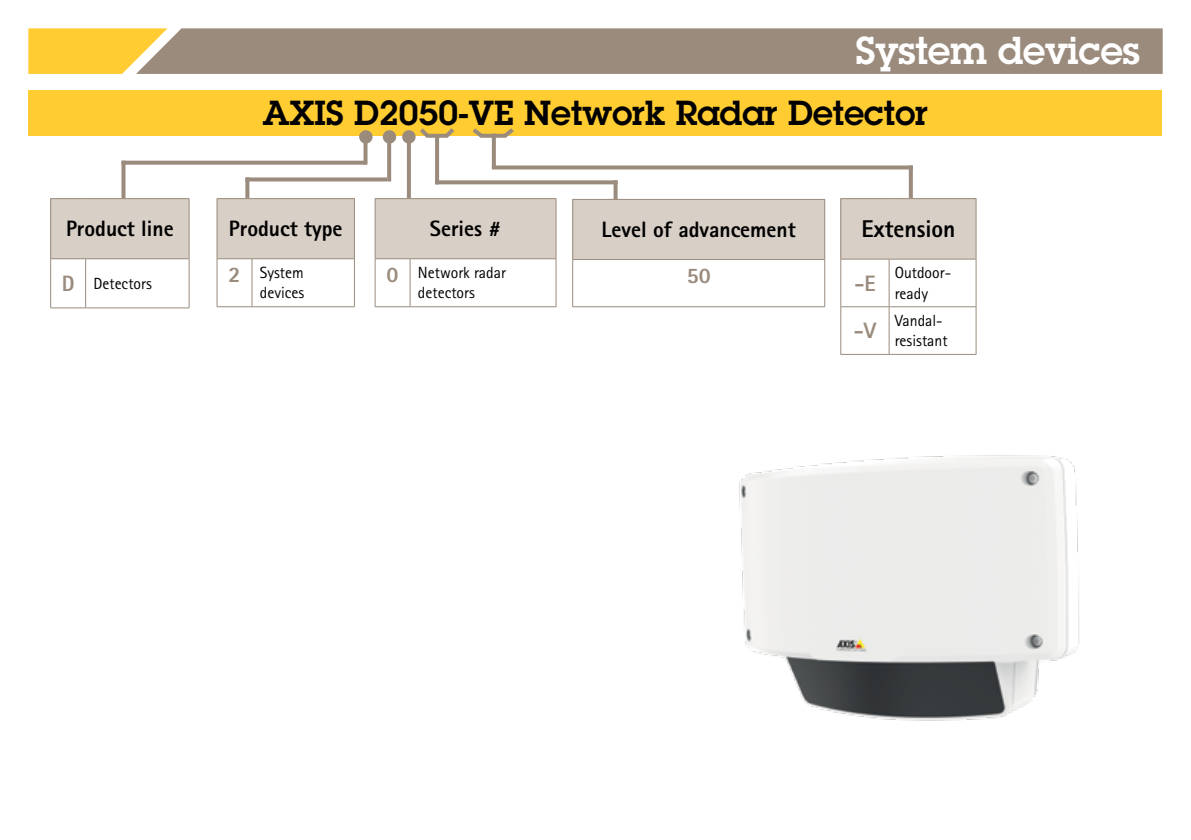
<style>
.page{position:relative;width:1191px;height:840px;background:#fff}
.page>*{position:absolute;margin:0;border:0;box-sizing:border-box;transform-origin:0 0}
.t1{font:600 38px "Lubalin Graph ECG";letter-spacing:-.005em;color:#fff}
.t2{font:600 34px "Lubalin Graph ECG";color:#000}
.t3{font:800 24.2px "Rotis Sans Serif Pro";color:#000}
.t4{font:800 22.2px "Rotis Sans Serif Pro";color:#000}
.t5{font:800 22.2px "Rotis Sans Serif Pro";color:#9a8b7d}
.t6{font:16.2px/20.2px "Rotis Sans Serif Pro";color:#000}
.s1{font-weight:800;font-size:22.2px;color:#9a8b7d}
</style>
<div class="page">
<svg style="left:909px;top:169px;width:4px;height:29px"></svg>
<svg style="left:121px;top:164px;width:4px;height:34px"></svg>
<div style="left:168px;top:28px;width:994px;height:46px;background:#9a8b7d"></div>
<svg style="left:28px;top:28px;width:140px;height:46px;background:#f6cb4a"></svg>
<div style="left:29px;top:90px;width:1133px;height:46px;background:#ffcc31"></div>
<div style="left:51px;top:198px;width:138px;height:60px;background:#d8cfc6"></div>
<hr style="left:50px;top:198px;width:36px;height:1px;background:#9a8b7d">
<hr style="left:50px;top:199px;width:1px;height:59px;background:#9a8b7d">
<hr style="left:86px;top:198px;width:103px;height:1px;background:#9a8b7d">
<hr style="left:189px;top:199px;width:1px;height:59px;background:#9a8b7d">
<hr style="left:50px;top:258px;width:36px;height:1px;background:#9a8b7d">
<hr style="left:50px;top:259px;width:1px;height:48px;background:#9a8b7d">
<hr style="left:86px;top:258px;width:103px;height:1px;background:#9a8b7d">
<hr style="left:85px;top:259px;width:1px;height:48px;background:#9a8b7d">
<hr style="left:189px;top:259px;width:1px;height:48px;background:#9a8b7d">
<hr style="left:50px;top:307px;width:36px;height:1px;background:#9a8b7d">
<hr style="left:86px;top:307px;width:103px;height:1px;background:#9a8b7d">
<div style="left:840px;top:198px;width:136px;height:61px;background:#d8cfc6"></div>
<hr style="left:841px;top:259px;width:48px;height:1px;background:#9a8b7d">
<hr style="left:889px;top:259px;width:86px;height:1px;background:#9a8b7d">
<hr style="left:888px;top:259px;width:1px;height:47px;background:#9a8b7d">
<hr style="left:841px;top:306px;width:48px;height:1px;background:#9a8b7d">
<hr style="left:889px;top:306px;width:86px;height:1px;background:#9a8b7d">
<hr style="left:888px;top:307px;width:1px;height:47px;background:#9a8b7d">
<hr style="left:840px;top:354px;width:49px;height:1px;background:#9a8b7d">
<hr style="left:889px;top:354px;width:87px;height:1px;background:#9a8b7d">
<hr style="left:840px;top:198px;width:49px;height:1px;background:#9a8b7d">
<hr style="left:840px;top:199px;width:1px;height:60px;background:#9a8b7d">
<hr style="left:889px;top:198px;width:87px;height:1px;background:#9a8b7d">
<hr style="left:975px;top:199px;width:1px;height:60px;background:#9a8b7d">
<hr style="left:840px;top:259px;width:1px;height:47px;background:#9a8b7d">
<hr style="left:975px;top:259px;width:1px;height:47px;background:#9a8b7d">
<hr style="left:840px;top:306px;width:1px;height:48px;background:#9a8b7d">
<hr style="left:975px;top:306px;width:1px;height:48px;background:#9a8b7d">
<div style="left:359px;top:130px;width:13px;height:13px;background:#9a8b7d;border-radius:50%"></div>
<svg style="left:363px;top:143px;width:4px;height:21px"></svg>
<svg style="left:121px;top:160px;width:245px;height:4px"></svg>
<div style="left:383px;top:130px;width:13px;height:13px;background:#9a8b7d;border-radius:50%"></div>
<svg style="left:387px;top:143px;width:4px;height:38px"></svg>
<svg style="left:245px;top:181px;width:4px;height:17px"></svg>
<svg style="left:245px;top:177px;width:142px;height:4px"></svg>
<div style="left:402px;top:130px;width:13px;height:13px;background:#9a8b7d;border-radius:50%"></div>
<svg style="left:492px;top:140px;width:4px;height:25px"></svg>
<hr style="left:407px;top:134px;width:4px;height:80px;background:#9a8b7d">
<svg style="left:492px;top:165px;width:421px;height:4px;background:#a6988c"></svg>
<hr style="left:435px;top:134px;width:4px;height:50px;background:#9a8b7d">
<svg style="left:613px;top:184px;width:4px;height:15px"></svg>
<svg style="left:439px;top:180px;width:178px;height:4px"></svg>
<div style="left:572px;top:199px;width:252px;height:60px;background:#d8cfc6"></div>
<hr style="left:572px;top:199px;width:253px;height:1px;background:#9a8b7d">
<hr style="left:572px;top:199px;width:1px;height:60px;background:#9a8b7d">
<hr style="left:824px;top:199px;width:1px;height:60px;background:#9a8b7d">
<hr style="left:572px;top:259px;width:253px;height:1px;background:#9a8b7d">
<hr style="left:572px;top:260px;width:1px;height:46px;background:#9a8b7d">
<hr style="left:824px;top:260px;width:1px;height:46px;background:#9a8b7d">
<hr style="left:572px;top:306px;width:253px;height:1px;background:#9a8b7d">
<div style="left:217px;top:198px;width:137px;height:60px;background:#d8cfc6"></div>
<svg style="left:218px;top:259px;width:136px;height:47px"></svg>
<hr style="left:217px;top:198px;width:35px;height:1px;background:#9a8b7d">
<hr style="left:217px;top:199px;width:1px;height:59px;background:#9a8b7d">
<hr style="left:252px;top:198px;width:103px;height:1px;background:#9a8b7d">
<hr style="left:354px;top:199px;width:1px;height:59px;background:#9a8b7d">
<hr style="left:217px;top:258px;width:35px;height:1px;background:#9a8b7d">
<hr style="left:217px;top:259px;width:1px;height:47px;background:#9a8b7d">
<hr style="left:252px;top:258px;width:103px;height:1px;background:#9a8b7d">
<hr style="left:252px;top:259px;width:1px;height:47px;background:#9a8b7d">
<hr style="left:354px;top:259px;width:1px;height:47px;background:#9a8b7d">
<hr style="left:217px;top:306px;width:35px;height:1px;background:#9a8b7d">
<hr style="left:252px;top:306px;width:103px;height:1px;background:#9a8b7d">
<div style="left:375px;top:198px;width:181px;height:60px;background:#d8cfc6"></div>
<svg style="left:376px;top:259px;width:180px;height:47px"></svg>
<hr style="left:375px;top:198px;width:35px;height:1px;background:#9a8b7d">
<hr style="left:375px;top:199px;width:1px;height:59px;background:#9a8b7d">
<hr style="left:410px;top:198px;width:146px;height:1px;background:#9a8b7d">
<hr style="left:556px;top:199px;width:1px;height:59px;background:#9a8b7d">
<hr style="left:375px;top:258px;width:35px;height:1px;background:#9a8b7d">
<hr style="left:375px;top:259px;width:1px;height:47px;background:#9a8b7d">
<hr style="left:410px;top:258px;width:146px;height:1px;background:#9a8b7d">
<hr style="left:410px;top:259px;width:1px;height:47px;background:#9a8b7d">
<hr style="left:556px;top:259px;width:1px;height:47px;background:#9a8b7d">
<hr style="left:375px;top:306px;width:35px;height:1px;background:#9a8b7d">
<hr style="left:410px;top:306px;width:146px;height:1px;background:#9a8b7d">
<svg style="left:420px;top:128px;width:34px;height:12px"></svg>
<svg style="left:472px;top:128px;width:42px;height:12px"></svg>
<img style="left:739px;top:455px;width:340px;height:266px">
<h3 class="t4" style="left:66px;top:214px;width:109px">Product line</h3>
<p class="t6" style="left:62px;top:273px;width:92px"><span class="s1">D</span> Detectors</p>
<h1 class="t1" style="left:856px;top:25px;width:286px">System devices</h1>
<h2 class="t2" style="left:263px;top:91px;width:667px">AXIS D2050-VE Network Radar Detector</h2>
<h3 class="t4" style="left:229px;top:214px;width:115px">Product type</h3>
<p class="t6" style="left:228px;top:262px;width:77px;text-align:right"><span class="s1">2</span> System devices</p>
<h3 class="t4" style="left:430px;top:214px;width:73px">Series #</h3>
<p class="t6" style="left:386px;top:262px;width:121px;text-align:center"><span class="s1">0</span> Network radar detectors</p>
<h3 class="t4" style="left:601px;top:215px;width:196px">Level of advancement</h3>
<h3 class="t5" style="left:686px;top:261px;width:25px">50</h3>
<h3 class="t3" style="left:861px;top:213px;width:96px">Extension</h3>
<h3 class="t5" style="left:854px;top:269px;width:23px">-E</h3>
<p class="t6" style="left:894px;top:263px;width:58px">Outdoor&shy;ready</p>
<h3 class="t5" style="left:853px;top:316px;width:24px">-V</h3>
<p class="t6" style="left:894px;top:310px;width:54px">Vandal&shy;resistant</p>
</div>
